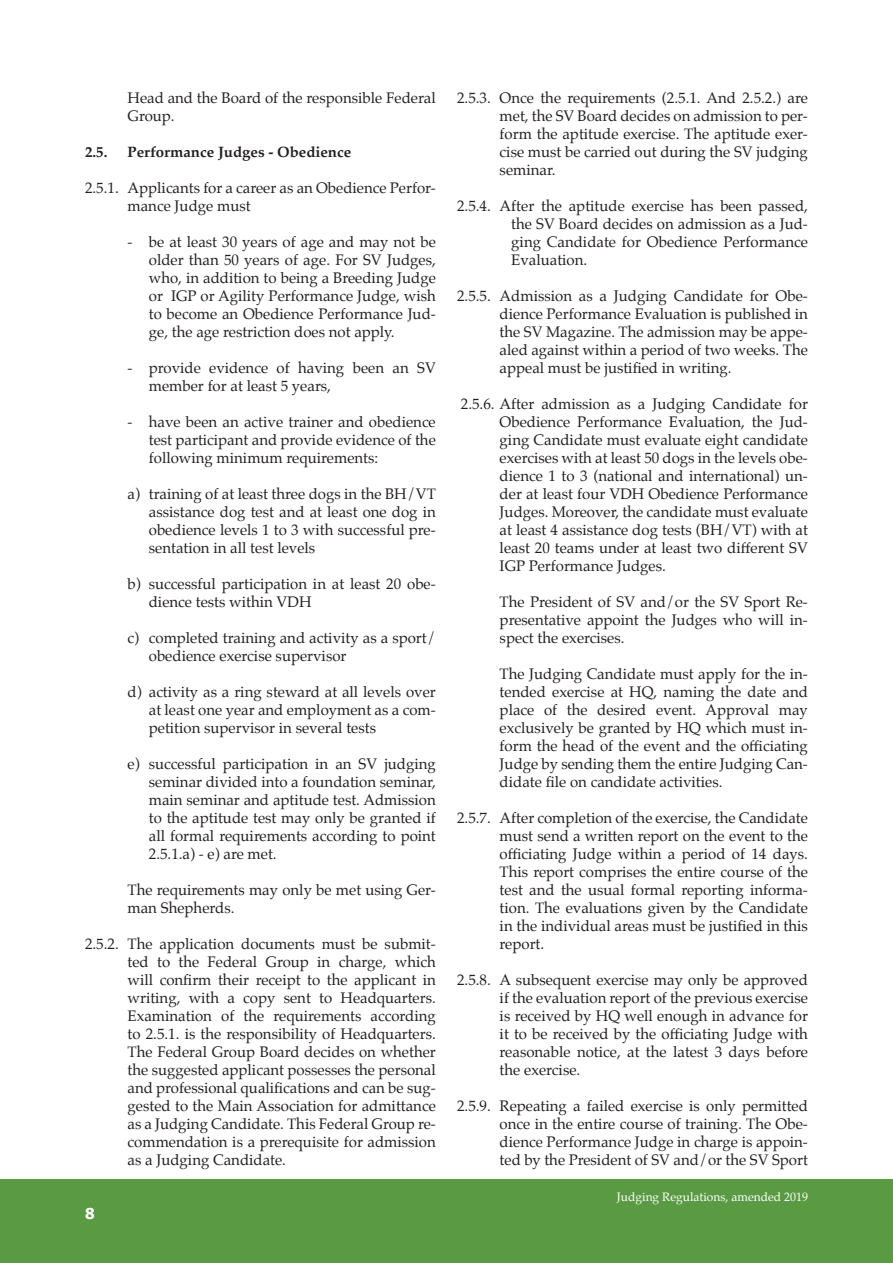
<style>
.page{position:relative;width:893px;height:1263px;background:#fff}
.page>*{position:absolute;margin:0;border:0;box-sizing:border-box;transform-origin:0 0}
.t1{font:15px/18px "Palatino";color:#231f20;text-align:justify}
.t2{font:700 15px "Palatino";color:#231f20}
.t3{font:700 15px "Tahoma";color:#fff}
.t4{font:12px "Palatino";color:#fff}
</style>
<div class="page">
<div style="left:0;top:1180px;width:893px;height:83px;background:#5a9a43"></div>
<p class="t1" style="left:128px;top:89px;width:310px">Head and the Board of the responsible Federal<br>Group.</p>
<p class="t2" style="left:85px;top:139px;width:24px">2.5.</p>
<p class="t2" style="left:128px;top:139px;width:225px">Performance Judges - Obedience</p>
<p class="t1" style="left:128px;top:179px;width:310px;text-indent:-43px">2.5.1. Applicants for a career as an Obedience Perfor&shy;mance Judge must</p>
<p class="t1" style="left:149px;top:233px;width:289px;text-indent:-21px">- be at least 30 years of age and may not be older than 50 years of age. For SV Judges, who, in addition to being a Breeding Judge or IGP or Agility Performance Judge, wish to become an Obedience Performance Jud&shy;ge, the age restriction does not apply.</p>
<p class="t1" style="left:149px;top:359px;width:288px;text-indent:-21px">- provide evidence of having been an SV member for at least 5 years,</p>
<p class="t1" style="left:149px;top:413px;width:289px;text-indent:-21px">- have been an active trainer and obedience test participant and provide evidence of the following minimum requirements:</p>
<p class="t1" style="left:149px;top:485px;width:289px;text-indent:-21px">a) training of at least three dogs in the BH/VT assistance dog test and at least one dog in obedience levels 1 to 3 with successful pre&shy;sentation in all test levels</p>
<p class="t1" style="left:149px;top:575px;width:289px;text-indent:-21px">b) successful participation in at least 20 obe&shy;dience tests within VDH</p>
<p class="t1" style="left:149px;top:629px;width:289px;text-indent:-21px">c) completed training and activity as a sport/ obedience exercise supervisor</p>
<p class="t1" style="left:149px;top:683px;width:289px;text-indent:-21px">d) activity as a ring steward at all levels over at least one year and employment as a com&shy;petition supervisor in several tests</p>
<p class="t1" style="left:149px;top:755px;width:289px;text-indent:-21px">e) successful participation in an SV judging seminar divided into a foundation seminar, main seminar and aptitude test. Admission to the aptitude test may only be granted if all formal requirements according to point 2.5.1.a) - e) are met.</p>
<p class="t1" style="left:128px;top:881px;width:310px">The requirements may only be met using Ger&shy;man Shepherds.</p>
<p class="t1" style="left:128px;top:935px;width:310px;text-indent:-43px">2.5.2. The application documents must be submit&shy;ted to the Federal Group in charge, which will confirm their receipt to the applicant in writing, with a copy sent to Headquarters.<br>Examination of the requirements according to 2.5.1. is the responsibility of Headquarters.<br>The Federal Group Board decides on whether the suggested applicant possesses the personal and professional qualifications and can be sug&shy;gested to the Main Association for admittance as a Judging Candidate. This Federal Group re&shy;commendation is a prerequisite for admission as a Judging Candidate.</p>
<p class="t3" style="left:85px;top:1203px;width:11px">8</p>
<p class="t1" style="left:500px;top:89px;width:310px;text-indent:-43px">2.5.3. Once the requirements (2.5.1. And 2.5.2.) are met, the SV Board decides on admission to per&shy;form the aptitude exercise. The aptitude exer&shy;cise must be carried out during the SV judging seminar.</p>
<p class="t1" style="left:511px;top:197px;width:298px;text-indent:-54px">2.5.4. After the aptitude exercise has been passed, the SV Board decides on admission as a Jud&shy;ging Candidate for Obedience Performance Evaluation.</p>
<p class="t1" style="left:500px;top:287px;width:310px;text-indent:-43px">2.5.5. Admission as a Judging Candidate for Obe&shy;dience Performance Evaluation is published in the SV Magazine. The admission may be appe&shy;aled against within a period of two weeks. The appeal must be justified in writing.</p>
<p class="t1" style="left:500px;top:395px;width:310px;text-indent:-39px">2.5.6. After admission as a Judging Candidate for Obedience Performance Evaluation, the Jud&shy;ging Candidate must evaluate eight candidate exercises with at least 50 dogs in the levels obe&shy;dience 1 to 3 (national and international) un&shy;der at least four VDH Obedience Performance Judges. Moreover, the candidate must evaluate at least 4 assistance dog tests (BH/VT) with at least 20 teams under at least two different SV IGP Performance Judges.</p>
<p class="t1" style="left:500px;top:593px;width:310px">The President of SV and/or the SV Sport Re&shy;presentative appoint the Judges who will in&shy;spect the exercises.</p>
<p class="t1" style="left:500px;top:665px;width:310px">The Judging Candidate must apply for the in&shy;tended exercise at HQ, naming the date and place of the desired event. Approval may exclusively be granted by HQ which must in&shy;form the head of the event and the officiating Judge by sending them the entire Judging Can&shy;didate file on candidate activities.</p>
<p class="t1" style="left:500px;top:809px;width:310px;text-indent:-43px">2.5.7. After completion of the exercise, the Candidate must send a written report on the event to the officiating Judge within a period of 14 days.<br>This report comprises the entire course of the test and the usual formal reporting informa&shy;tion. The evaluations given by the Candidate in the individual areas must be justified in this report.</p>
<p class="t1" style="left:500px;top:971px;width:310px;text-indent:-43px">2.5.8. A subsequent exercise may only be approved if the evaluation report of the previous exercise is received by HQ well enough in advance for it to be received by the officiating Judge with reasonable notice, at the latest 3 days before the exercise.</p>
<p class="t1" style="left:500px;top:1097px;width:310px;text-indent:-43px">2.5.9. Repeating a failed exercise is only permitted once in the entire course of training. The Obe&shy;dience Performance Judge in charge is appoin&shy;ted by the President of SV and/or the SV Sport</p>
<p class="t4" style="left:617px;top:1187px;width:193px">Judging Regulations, amended 2019</p>
</div>
